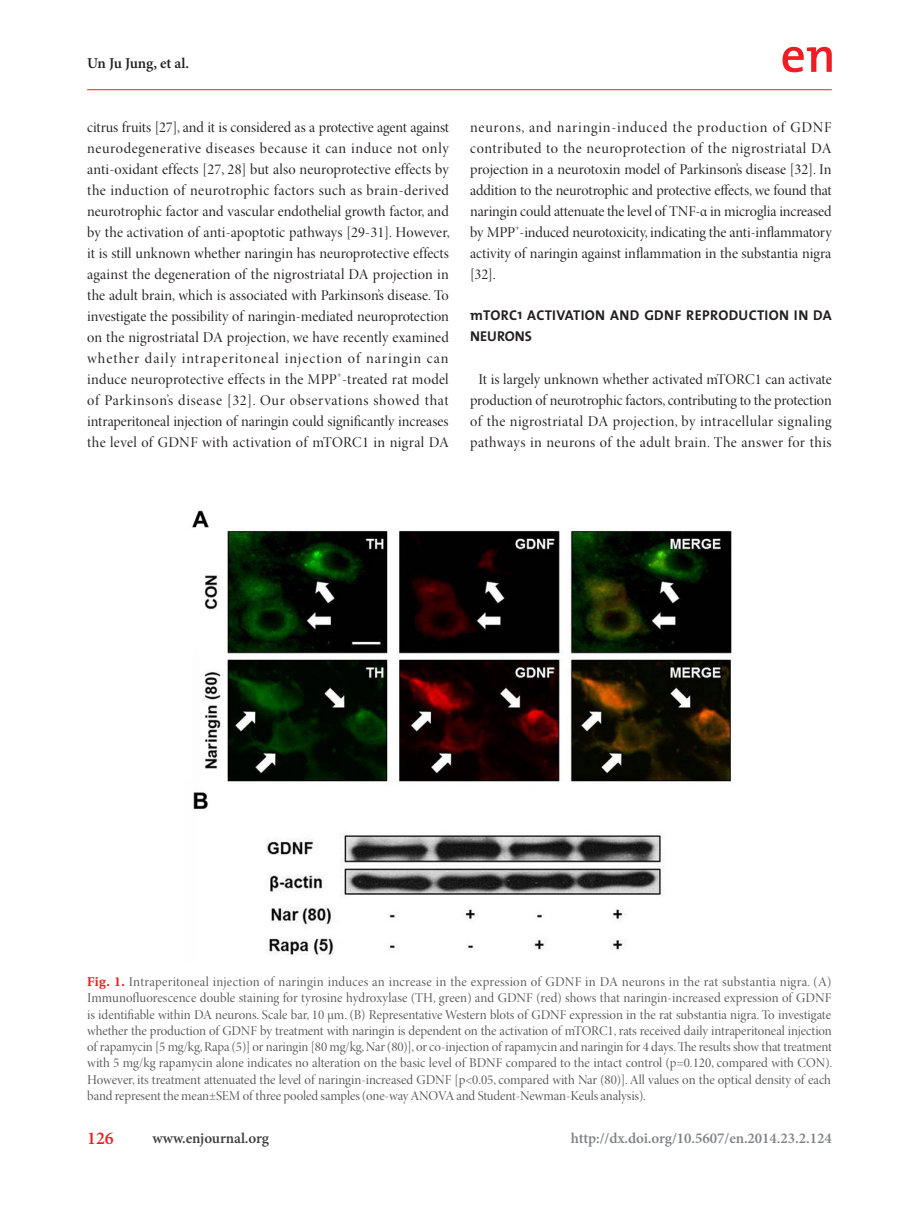
<style>
.page{position:relative;width:919px;height:1217px;background:#fff}
.page>*{position:absolute;margin:0;border:0;box-sizing:border-box;transform-origin:0 0}
.t1{font:600 18px "Minion Pro";color:#ee1d23}
.본문{font:15px/21px "Minion Pro Disp";letter-spacing:.005em;color:#231f20;text-align:justify}
.t2{font:600 15px "Minion Pro";letter-spacing:-.005em;color:#808285}
.t3{font:600 15px "Minion Pro";letter-spacing:-.005em;color:#3e3e3f}
.머리-저자{font:600 15px "Minion Pro";letter-spacing:-.015em;color:#231f20}
.서론{font:700 14.25px/21px "The Mix";letter-spacing:.025em;color:#231f20}
.표그림_설명{font:13.5px/16.2px "Minion Pro Disp";letter-spacing:-.01em;color:#57585a;text-align:justify}
.본문-2{font:8.7px "Minion Pro Disp";color:#231f20}
.s1{font-family:"Utopia Std";font-weight:600;color:#ee1d23}
</style>
<div class="page">
<hr style="left:87px;top:89px;width:744px;height:1px;background:#ee1d23">
<svg style="left:782px;top:47px;width:49px;height:25px"></svg>
<img style="left:192px;top:510px;width:540px;height:445px">
<p class="머리-저자" style="left:87px;top:52px;width:103px">Un Ju Jung, et al.</p>
<p class="본문" style="left:87px;top:117px;width:364px">citrus fruits [27], and it is considered as a protective agent against neurodegenerative diseases because it can induce not only anti-oxidant effects [27, 28] but also neuroprotective effects by the induction of neurotrophic factors such as brain-derived neurotrophic factor and vascular endothelial growth factor, and by the activation of anti-apoptotic pathways [29-31]. However, it is still unknown whether naringin has neuroprotective effects against the degeneration of the nigrostriatal DA projection in the adult brain, which is associated with Parkinson’s disease. To investigate the possibility of naringin-mediated neuroprotection on the nigrostriatal DA projection, we have recently examined whether daily intraperitoneal injection of naringin can induce neuroprotective effects in the MPP -treated rat model</p>
<p class="본문-2" style="left:337px;top:368px;width:6px">+</p>
<p class="본문" style="left:87px;top:390px;width:363px">of Parkinson’s disease [32]. Our observations showed that intraperitoneal injection of naringin could significantly increases the level of GDNF with activation of mTORC1 in nigral DA</p>
<p class="본문" style="left:470px;top:117px;width:363px">neurons, and naringin-induced the production of GDNF contributed to the neuroprotection of the nigrostriatal DA projection in a neurotoxin model of Parkinson’s disease [32]. In addition to the neurotrophic and protective effects, we found that naringin could attenuate the level of TNF-α in microglia increased by MPP -induced neurotoxicity, indicating the anti-inflammatory</p>
<p class="본문-2" style="left:515px;top:221px;width:6px">+</p>
<p class="본문" style="left:470px;top:243px;width:363px">activity of naringin against inflammation in the substantia nigra [32].</p>
<p class="서론" style="left:470px;top:304px;width:363px">mTORC1 ACTIVATION AND GDNF REPRODUCTION IN DA<br>NEURONS</p>
<p class="본문" style="left:470px;top:369px;width:363px;text-align:center">It is largely unknown whether activated mTORC1 can activate production of neurotrophic factors, contributing to the protection of the nigrostriatal DA projection, by intracellular signaling pathways in neurons of the adult brain. The answer for this</p>
<p class="표그림_설명" style="left:87px;top:973px;width:746px"><span class="s1">Fig. 1.</span> Intraperitoneal injection of naringin induces an increase in the expression of GDNF in DA neurons in the rat substantia nigra. (A)<br>Immunofluorescence double staining for tyrosine hydroxylase (TH, green) and GDNF (red) shows that naringin-increased expression of GDNF is identifiable within DA neurons. Scale bar, 10 μm. (B) Representative Western blots of GDNF expression in the rat substantia nigra. To investigate whether the production of GDNF by treatment with naringin is dependent on the activation of mTORC1, rats received daily intraperitoneal injection of rapamycin [5 mg/kg, Rapa (5)] or naringin [80 mg/kg, Nar (80)], or co-injection of rapamycin and naringin for 4 days. The results show that treatment with 5 mg/kg rapamycin alone indicates no alteration on the basic level of BDNF compared to the intact control (p=0.120, compared with CON).<br>However, its treatment attenuated the level of naringin-increased GDNF [p&lt;0.05, compared with Nar (80)]. All values on the optical density of each band represent the mean±SEM of three pooled samples (one-way ANOVA and Student-Newman-Keuls analysis).</p>
<p class="t1" style="left:87px;top:1124px;width:28px">126</p>
<p class="t3" style="left:152px;top:1127px;width:118px">www.enjournal.org</p>
<p class="t2" style="left:571px;top:1127px;width:262px">http://dx.doi.org/10.5607/en.2014.23.2.124</p>
</div>
